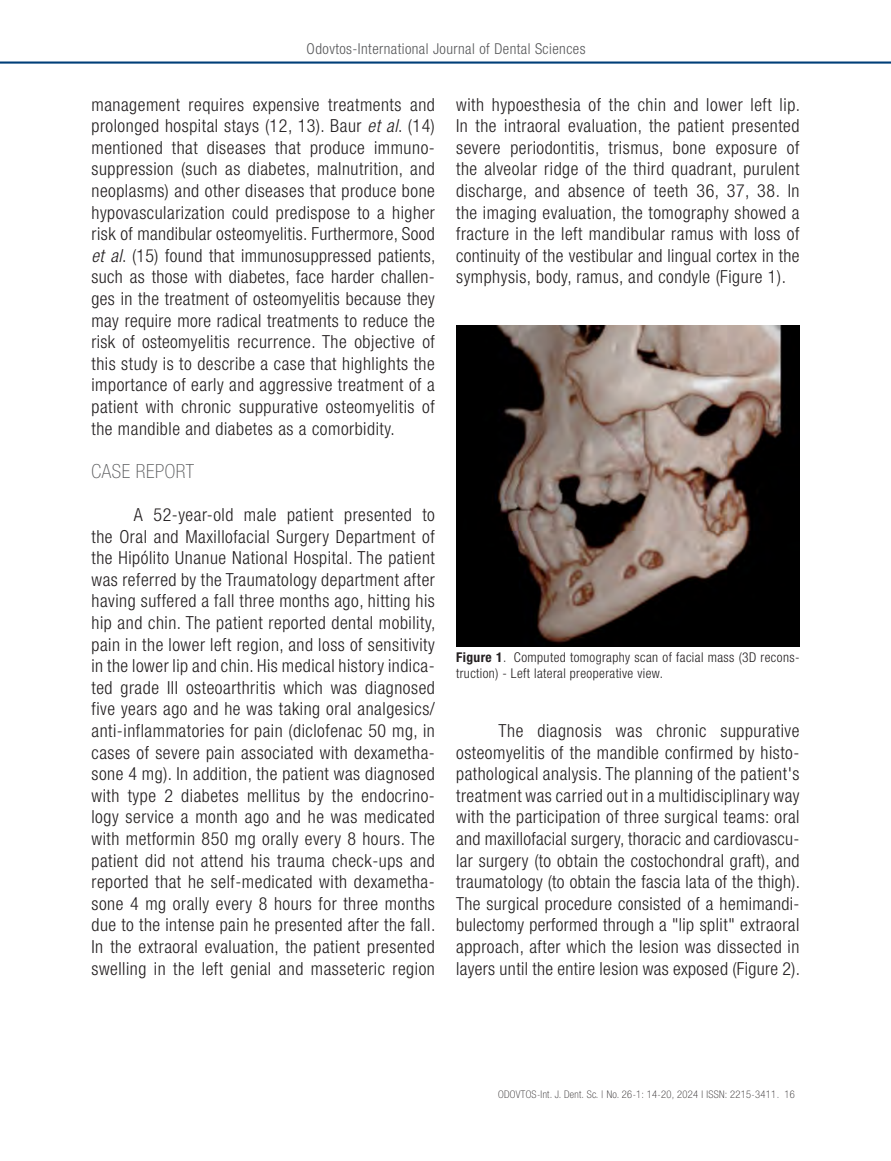
<style>
.page{position:relative;width:891px;height:1161px;background:#fff}
.page>*{position:absolute;margin:0;border:0;box-sizing:border-box;transform-origin:0 0}
.Subtitulo_1{font:100 condensed 19.5px "Helvetica Neue LT Std";letter-spacing:.03em;color:#57585a}
.Texto_general_con_sangría{font:300 condensed 18px/21.6px "Helvetica Neue LT Std";letter-spacing:.03em;color:#231f20;text-align:justify}
.t1{font:300 condensed 15px "Helvetica Neue LT Std";letter-spacing:.03em;color:#57585a}
.fuentes_de_tablas{font:300 condensed 13.5px/16.2px "Helvetica Neue LT Std";letter-spacing:.03em;color:#231f20}
.t2{font:100 condensed 10.5px "Helvetica Neue LT Std";letter-spacing:.03em;color:#231f20}
.s1{font-style:italic}
.s2{font-weight:700}
</style>
<div class="page">
<svg style="left:0;top:62px;width:891px;height:2px"></svg>
<img style="left:456px;top:325px;width:344px;height:322px">
<p class="t1" style="left:307px;top:41px;width:280px">Odovtos-International Journal of Dental Sciences</p>
<p class="Texto_general_con_sangría" style="left:91px;top:93px;width:346px">management requires expensive treatments and prolonged hospital stays (12, 13). Baur <span class="s1">et al</span>. (14) mentioned that diseases that produce immuno&shy;suppression (such as diabetes, malnutrition, and neoplasms) and other diseases that produce bone hypovascularization could predispose to a higher risk of mandibular osteomyelitis. Furthermore, Sood <span class="s1">et al</span>. (15) found that immunosuppressed patients, such as those with diabetes, face harder challen&shy;ges in the treatment of osteomyelitis because they may require more radical treatments to reduce the risk of osteomyelitis recurrence. The objective of this study is to describe a case that highlights the importance of early and aggressive treatment of a patient with chronic suppurative osteomyelitis of the mandible and diabetes as a comorbidity.</p>
<p class="Subtitulo_1" style="left:91px;top:460px;width:104px">CASE REPORT</p>
<p class="Texto_general_con_sangría" style="left:91px;top:504px;width:346px;text-indent:43px">A 52-year-old male patient presented to the Oral and Maxillofacial Surgery Department of the Hipólito Unanue National Hospital. The patient was referred by the Traumatology department after having suffered a fall three months ago, hitting his hip and chin. The patient reported dental mobility, pain in the lower left region, and loss of sensitivity in the lower lip and chin. His medical history indica&shy;ted grade III osteoarthritis which was diagnosed five years ago and he was taking oral analgesics/ anti-inflammatories for pain (diclofenac 50 mg, in cases of severe pain associated with dexametha&shy;sone 4 mg). In addition, the patient was diagnosed with type 2 diabetes mellitus by the endocrino&shy;logy service a month ago and he was medicated with metformin 850 mg orally every 8 hours. The patient did not attend his trauma check-ups and reported that he self-medicated with dexametha&shy;sone 4 mg orally every 8 hours for three months due to the intense pain he presented after the fall.<br>In the extraoral evaluation, the patient presented swelling in the left genial and masseteric region</p>
<p class="Texto_general_con_sangría" style="left:456px;top:93px;width:346px">with hypoesthesia of the chin and lower left lip.<br>In the intraoral evaluation, the patient presented severe periodontitis, trismus, bone exposure of the alveolar ridge of the third quadrant, purulent discharge, and absence of teeth 36, 37, 38. In the imaging evaluation, the tomography showed a fracture in the left mandibular ramus with loss of continuity of the vestibular and lingual cortex in the symphysis, body, ramus, and condyle (Figure 1).</p>
<p class="fuentes_de_tablas" style="left:456px;top:649px;width:345px"><span class="s2">Figure 1</span>. Computed tomography scan of facial mass (3D recons&shy;truction) - Left lateral preoperative view.</p>
<p class="Texto_general_con_sangría" style="left:456px;top:720px;width:346px;text-indent:43px">The diagnosis was chronic suppurative osteomyelitis of the mandible confirmed by histo&shy;pathological analysis. The planning of the patient's treatment was carried out in a multidisciplinary way with the participation of three surgical teams: oral and maxillofacial surgery, thoracic and cardiovascu&shy;lar surgery (to obtain the costochondral graft), and traumatology (to obtain the fascia lata of the thigh).<br>The surgical procedure consisted of a hemimandi&shy;bulectomy performed through a "lip split" extraoral approach, after which the lesion was dissected in layers until the entire lesion was exposed (Figure 2).</p>
<p class="t2" style="left:498px;top:1088px;width:298px">ODOVTOS-Int. J. Dent. Sc. | No. 26-1: 14-20, 2024 I ISSN: 2215-3411. 16</p>
</div>
